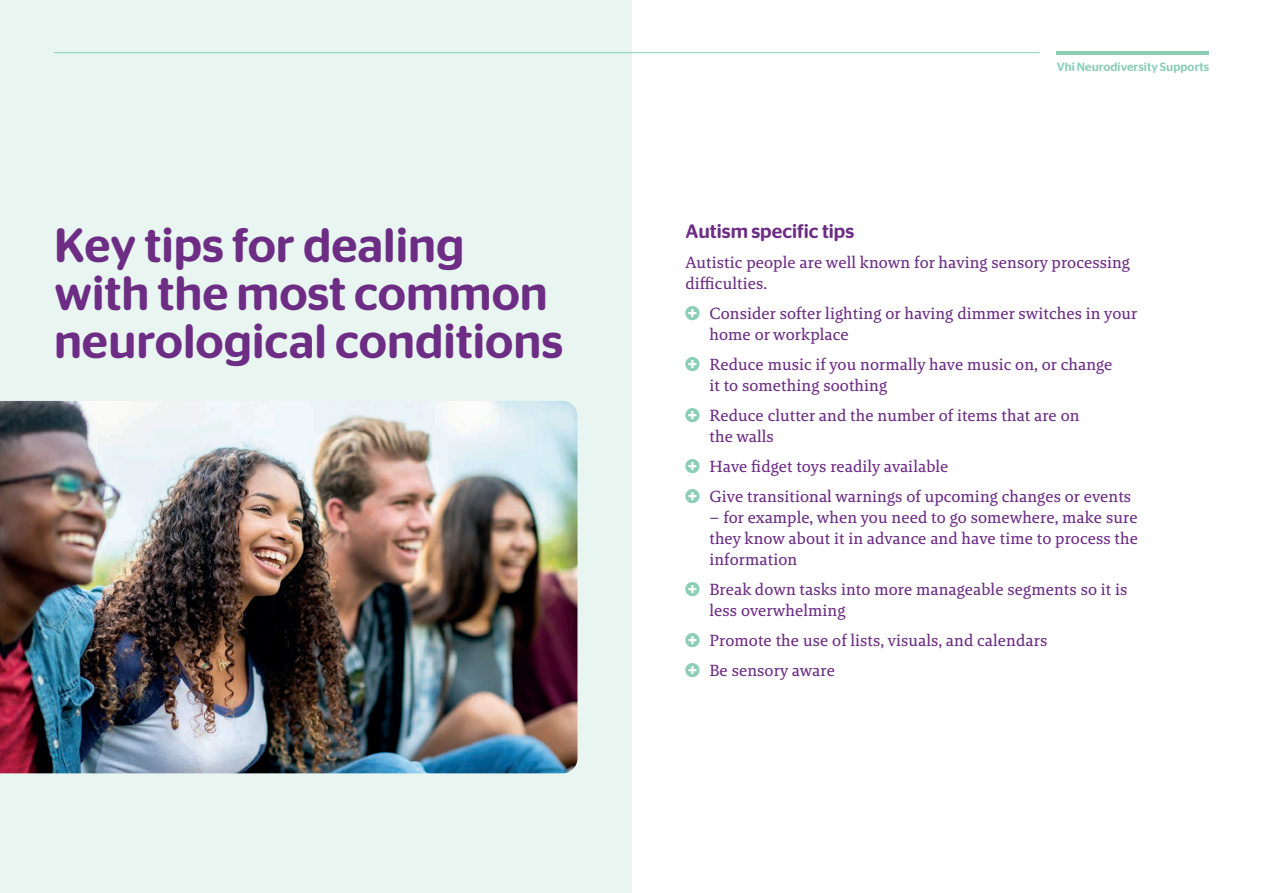
<style>
.page{position:relative;width:1263px;height:893px;background:#fff}
.page>*{position:absolute;margin:0;border:0;box-sizing:border-box;transform-origin:0 0}
.t1{font:500 48px/48px "Stag Sans Round";color:#6d2d85}
.t2{font:500 19.5px "Stag Sans Round";color:#6d2d85}
.t3{font:16.5px/21px "Brando Text LF";letter-spacing:.005em;color:#6d2d85}
.t4{font:500 12px "Stag Sans Round";color:#89ceb5}
</style>
<div class="page">
<div style="left:0;top:0;width:631px;height:893px;background:#e8f5f0"></div>
<img style="left:0;top:401px;width:577px;height:372px">
<hr style="left:1057px;top:51px;width:152px;height:3px;background:#89ceb5">
<hr style="left:54px;top:52px;width:985px;height:1px;background:#89ceb5">
<p class="t4" style="left:1057px;top:60px;width:154px">Vhi Neurodiversity Supports</p>
<h1 class="t1" style="left:54px;top:221px;width:511px">Key tips for dealing with the most common neurological conditions</h1>
<p class="t2" style="left:685px;top:220px;width:170px">Autism specific tips</p>
<p class="t3" style="left:685px;top:252px;width:446px">Autistic people are well known for having sensory processing difficulties.</p>
<p class="t3" style="left:709px;top:303px;width:429px">Consider softer lighting or having dimmer switches in your home or workplace</p>
<p class="t3" style="left:709px;top:354px;width:405px">Reduce music if you normally have music on, or change it to something soothing</p>
<p class="t3" style="left:709px;top:405px;width:372px">Reduce clutter and the number of items that are on the walls</p>
<p class="t3" style="left:709px;top:451px;width:423px;line-height:30px">Have fidget toys readily available<br>Give transitional warnings of upcoming changes or events</p>
<p class="t3" style="left:709px;top:507px;width:430px;text-align:justify">– for example, when you need to go somewhere, make sure they know about it in advance and have time to process the information</p>
<p class="t3" style="left:709px;top:579px;width:420px">Break down tasks into more manageable segments so it is less overwhelming</p>
<p class="t3" style="left:709px;top:625px;width:339px;line-height:30px">Promote the use of lists, visuals, and calendars<br>Be sensory aware</p>
</div>
